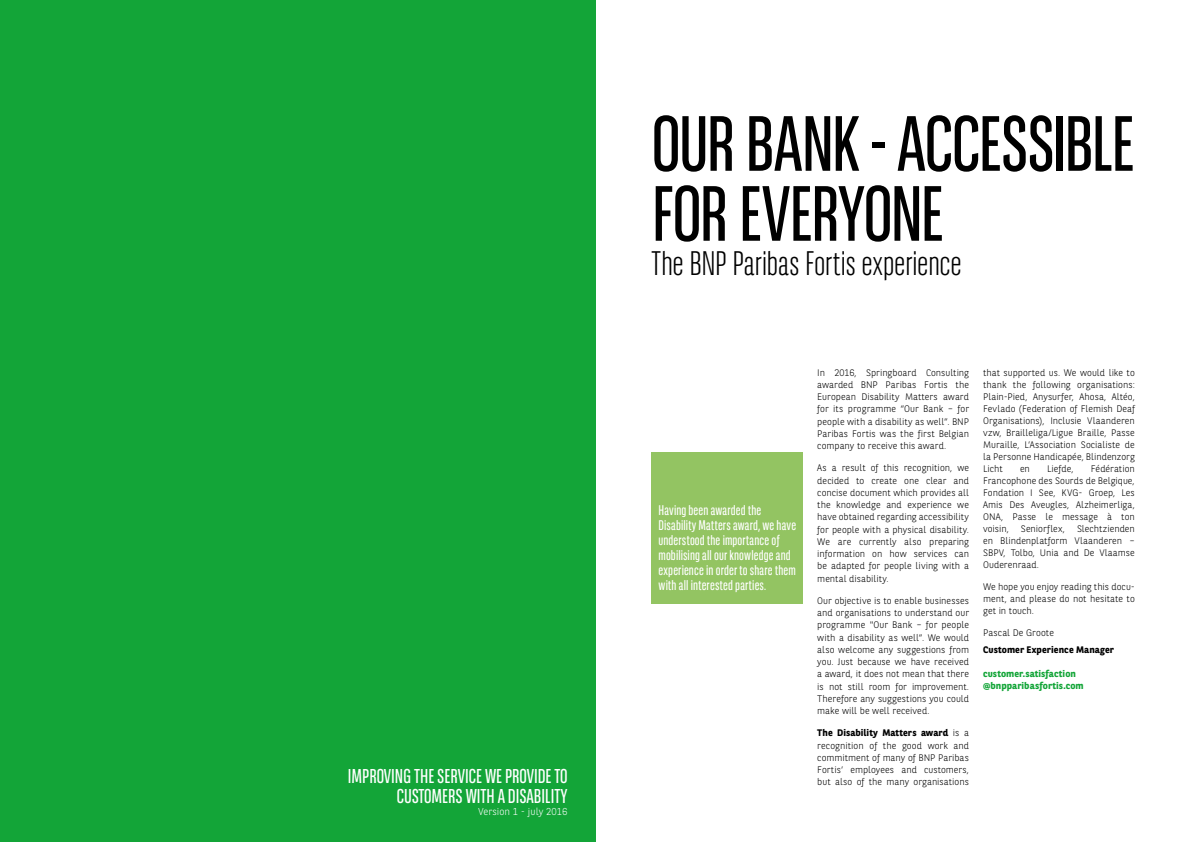
<style>
.page{position:relative;width:1191px;height:842px;background:#fff}
.page>*{position:absolute;margin:0;border:0;box-sizing:border-box;transform-origin:0 0}
.t1{font:78px/70px "BNPP Sans Condensed";letter-spacing:-.02em;color:#000}
.t2{font:300 34px "BNPP Sans Condensed";letter-spacing:-.005em;color:#000}
.t3{font:20px/20px "BNPP Sans Condensed";color:#fff;text-align:right}
.t4{font:14px/15px "BNPP Sans Condensed";letter-spacing:.01em;color:#fff}
.t5{font:300 10px "BNPP Sans";color:#fff}
.t6{font:300 9.5px/12.3px "BNPP Sans";letter-spacing:.005em;color:#000;text-align:justify}
.t7{font:700 9.5px/12px "BNPP Sans";letter-spacing:.01em;color:#13a538}
.t8{font:700 9.5px "BNPP Sans";letter-spacing:.01em;color:#000}
.s1{font-weight:700}
</style>
<div class="page">
<div style="left:0;top:0;width:595px;height:842px;background:#13a538"></div>
<div style="left:651px;top:452px;width:152px;height:152px;background:#93c462"></div>
<h3 class="t3" style="left:348px;top:765px;width:221px">IMPROVING THE SERVICE WE PROVIDE TO<br>CUSTOMERS WITH A DISABILITY</h3>
<p class="t5" style="left:478px;top:804px;width:91px">Version 1 - july 2016</p>
<h1 class="t1" style="left:651px;top:108px;width:484px">OUR BANK - ACCESSIBLE<br>FOR EVERYONE</h1>
<h2 class="t2" style="left:651px;top:242px;width:312px">The BNP Paribas Fortis experience</h2>
<h3 class="t4" style="left:658px;top:502px;width:139px">Having been awarded the<br>Disability Matters award, we have understood the importance of mobilising all our knowledge and experience in order to share them with all interested parties.</h3>
<p class="t6" style="left:817px;top:366px;width:153px">In 2016, Springboard Consulting awarded BNP Paribas Fortis the European Disability Matters award for its programme “Our Bank – for people with a disability as well”. BNP Paribas Fortis was the first Belgian company to receive this award.</p>
<p class="t6" style="left:817px;top:461px;width:153px">As a result of this recognition, we decided to create one clear and concise document which provides all the knowledge and experience we have obtained regarding accessibility for people with a physical disability.<br>We are currently also preparing information on how services can be adapted for people living with a mental disability.</p>
<p class="t6" style="left:817px;top:594px;width:153px">Our objective is to enable businesses and organisations to understand our programme "Our Bank – for people with a disability as well”. We would also welcome any suggestions from you. Just because we have received a award, it does not mean that there is not still room for improvement.<br>Therefore any suggestions you could make will be well received.</p>
<p class="t6" style="left:817px;top:726px;width:153px"><span class="s1">The Disability Matters award</span> is a recognition of the good work and commitment of many of BNP Paribas Fortis’ employees and customers, but also of the many organisations</p>
<p class="t6" style="left:983px;top:366px;width:153px;line-height:12px">that supported us. We would like to thank the following organisations:<br>Plain-Pied, Anysurfer, Ahosa, Altéo, Fevlado (Federation of Flemish Deaf Organisations), Inclusie Vlaanderen vzw, Brailleliga/Ligue Braille, Passe Muraille, L’Association Socialiste de la Personne Handicapée, Blindenzorg Licht</p>
<p class="t6" style="left:983px;top:462px;width:153px;line-height:12px;text-indent:108px">Fédération Francophone des Sourds de Belgique, Fondation I See, KVG- Groep, Les Amis Des Aveugles, Alzheimerliga, ONA, Passe le message à ton voisin,</p>
<p class="t6" style="left:1020px;top:462px;width:11px">en</p>
<p class="t6" style="left:1047px;top:462px;width:28px">Liefde,</p>
<p class="t6" style="left:983px;top:522px;width:153px;line-height:12px;text-indent:94px">Slechtzienden en Blindenplatform Vlaanderen – SBPV, Tolbo, Unia and De Vlaamse Ouderenraad.</p>
<p class="t6" style="left:983px;top:580px;width:153px;line-height:12px">We hope you enjoy reading this docu&shy;ment, and please do not hesitate to get in touch.</p>
<p class="t6" style="left:983px;top:626px;width:72px">Pascal De Groote</p>
<p class="t8" style="left:983px;top:643px;width:132px">Customer Experience Manager</p>
<p class="t7" style="left:983px;top:668px;width:102px">customer.satisfaction @bnpparibasfortis.com</p>
<p class="t6" style="left:1021px;top:522px;width:46px">Seniorflex,</p>
</div>
